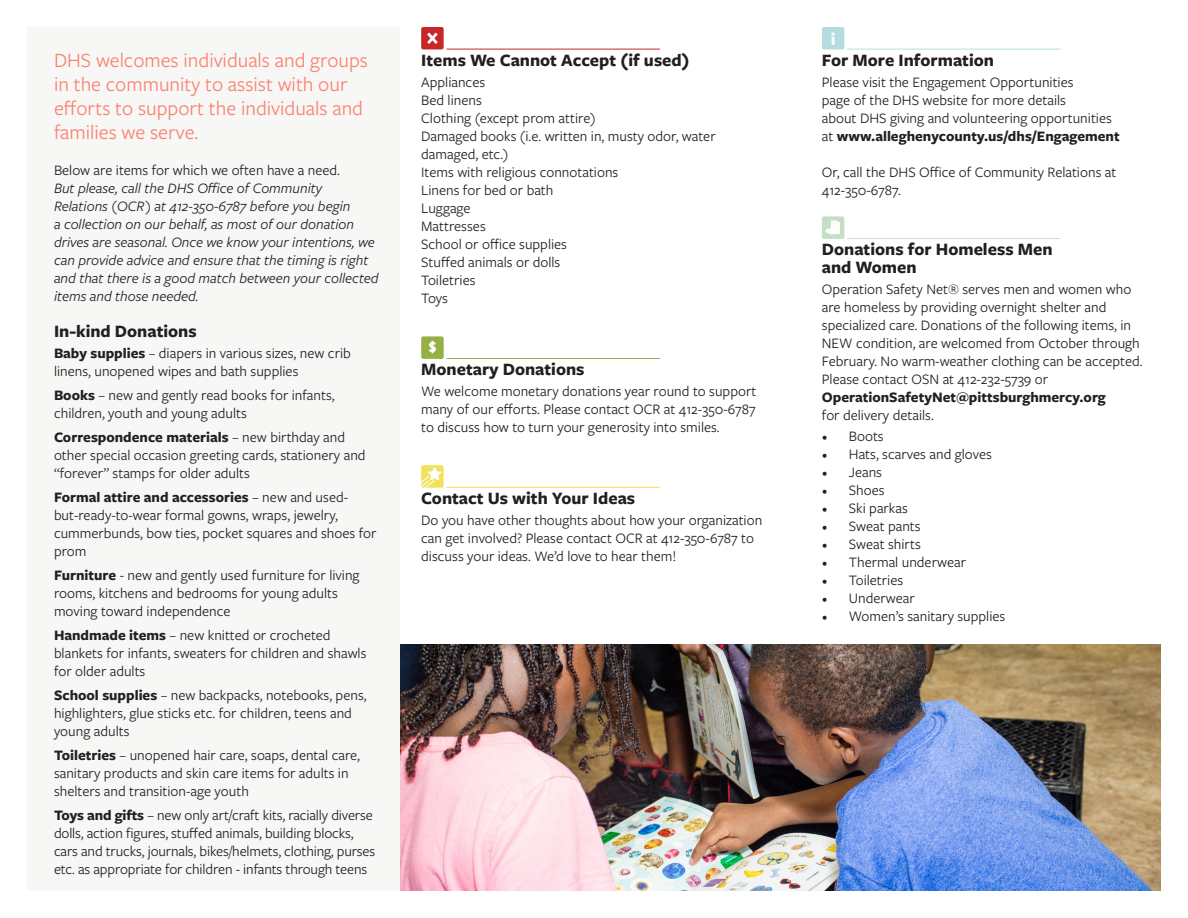
<style>
.page{position:relative;width:1188px;height:918px;background:#fff}
.page>*{position:absolute;margin:0;border:0;box-sizing:border-box;transform-origin:0 0}
.t1{font:21px/24px "Freight Sans Pro";color:#fa8270}
.t2{font:700 18px "Freight Sans Pro";color:#231f20}
.t3{font:700 18px "Freight Sans Pro";color:#fff}
.t4{font:15px/18px "Freight Sans Pro";color:#231f20}
.t5{font:italic 15px/18px "Freight Sans Pro";color:#231f20}
.t6{font:700 15px/18px "Freight Sans Pro";color:#231f20}
.t7{font:13.8px "Museo Sans 900";color:#fff}
.s1{font-weight:700}
.s2{font-weight:400}
.s3{font-family:"Minion Pro"}
</style>
<div class="page">
<img style="left:400px;top:645px;width:760px;height:246px">
<div style="left:27px;top:27px;width:373px;height:864px;background:#f7f7f6"></div>
<div style="left:421px;top:27px;width:23px;height:22px;background:#c82628;border-radius:2px"></div>
<div style="left:822px;top:27px;width:22px;height:22px;background:#b5dddf;border-radius:2px"></div>
<div style="left:822px;top:216px;width:22px;height:23px;background:#c4dfc6;border-radius:2px"></div>
<div style="left:421px;top:336px;width:23px;height:23px;background:#95b145;border-radius:2px"></div>
<svg style="left:427px;top:33px;width:11px;height:11px"></svg>
<hr style="left:447px;top:49px;width:213px;height:1px;background:#c82628">
<hr style="left:847px;top:49px;width:214px;height:1px;background:#b5dddf">
<hr style="left:847px;top:238px;width:214px;height:1px;background:#c4dfc6">
<hr style="left:447px;top:358px;width:213px;height:1px;background:#95b145">
<hr style="left:447px;top:487px;width:213px;height:1px;background:#f3e15d">
<svg style="left:421px;top:465px;width:23px;height:23px"></svg>
<svg style="left:826px;top:221px;width:14px;height:13px"></svg>
<p class="t1" style="left:54px;top:48px;width:316px">DHS welcomes individuals and groups in the community to assist with our efforts to support the individuals and families we serve.</p>
<p class="t4" style="left:54px;top:161px;width:288px">Below are items for which we often have a need.</p>
<p class="t5" style="left:54px;top:179px;width:326px">But please, call the DHS Office of Community Relations (OCR) at 412-350-6787 before you begin<br>a collection on our behalf, as most of our donation drives are seasonal. Once we know your intentions, we can provide advice and ensure that the timing is right and that there is a good match between your collected items and those needed.</p>
<p class="t2" style="left:54px;top:319px;width:144px">In-kind Donations</p>
<p class="t4" style="left:54px;top:344px;width:298px"><span class="s1">Baby supplies</span> – diapers in various sizes, new crib linens, unopened wipes and bath supplies</p>
<p class="t4" style="left:54px;top:386px;width:282px"><span class="s1">Books</span> – new and gently read books for infants, children, youth and young adults</p>
<p class="t4" style="left:54px;top:428px;width:313px"><span class="s1">Correspondence materials</span> – new birthday and other special occasion greeting cards, stationery and “forever” stamps for older adults</p>
<p class="t4" style="left:54px;top:488px;width:324px"><span class="s1">Formal attire and accessories</span> – new and used&shy;but-ready-to-wear formal gowns, wraps, jewelry, cummerbunds, bow ties, pocket squares and shoes for prom</p>
<p class="t4" style="left:54px;top:566px;width:307px"><span class="s1">Furniture</span> - new and gently used furniture for living rooms, kitchens and bedrooms for young adults moving toward independence</p>
<p class="t4" style="left:54px;top:626px;width:314px"><span class="s1">Handmade items</span> – new knitted or crocheted blankets for infants, sweaters for children and shawls for older adults</p>
<p class="t4" style="left:54px;top:686px;width:314px"><span class="s1">School supplies</span> – new backpacks, notebooks, pens, highlighters, glue sticks etc. for children, teens and young adults</p>
<p class="t4" style="left:54px;top:746px;width:308px"><span class="s1">Toiletries</span> – unopened hair care, soaps, dental care, sanitary products and skin care items for adults in shelters and transition-age youth</p>
<p class="t4" style="left:54px;top:806px;width:323px"><span class="s1">Toys and gifts</span> – new only art/craft kits, racially diverse dolls, action figures, stuffed animals, building blocks, cars and trucks, journals, bikes/helmets, clothing, purses etc. as appropriate for children - infants through teens</p>
<p class="t2" style="left:421px;top:47px;width:270px">Items We Cannot Accept (if used)</p>
<p class="t4" style="left:421px;top:72px;width:66px">Appliances</p>
<p class="t4" style="left:421px;top:90px;width:62px">Bed linens</p>
<p class="t4" style="left:421px;top:108px;width:176px">Clothing (except prom attire)</p>
<p class="t4" style="left:421px;top:126px;width:296px">Damaged books (i.e. written in, musty odor, water damaged, etc.)</p>
<p class="t4" style="left:421px;top:162px;width:199px">Items with religious connotations</p>
<p class="t4" style="left:421px;top:180px;width:134px">Linens for bed or bath</p>
<p class="t4" style="left:421px;top:198px;width:51px">Luggage</p>
<p class="t4" style="left:421px;top:216px;width:66px">Mattresses</p>
<p class="t4" style="left:421px;top:234px;width:147px">School or office supplies</p>
<p class="t4" style="left:421px;top:252px;width:141px">Stuffed animals or dolls</p>
<p class="t4" style="left:421px;top:270px;width:56px">Toiletries</p>
<p class="t4" style="left:421px;top:288px;width:28px">Toys</p>
<p class="t7" style="left:428px;top:340px;width:10px">$</p>
<p class="t2" style="left:421px;top:356px;width:165px">Monetary Donations</p>
<p class="t4" style="left:421px;top:381px;width:337px;text-align:justify">We welcome monetary donations year round to support many of our efforts. Please contact OCR at 412-350-6787 to discuss how to turn your generosity into smiles.</p>
<p class="t2" style="left:421px;top:485px;width:215px">Contact Us with Your Ideas</p>
<p class="t4" style="left:421px;top:510px;width:343px">Do you have other thoughts about how your organization can get involved? Please contact OCR at 412-350-6787 to discuss your ideas. We’d love to hear them!</p>
<p class="t3" style="left:831px;top:27px;width:6px">i</p>
<p class="t2" style="left:822px;top:48px;width:174px">For More Information</p>
<p class="t4" style="left:822px;top:72px;width:253px">Please visit the Engagement Opportunities</p>
<p class="t4" style="left:822px;top:90px;width:246px">page of the DHS website for more details</p>
<p class="t4" style="left:822px;top:108px;width:292px">about DHS giving and volunteering opportunities</p>
<p class="t6" style="left:822px;top:126px;width:299px"><span class="s2">at</span> www.alleghenycounty.us/dhs/Engagement</p>
<p class="t4" style="left:822px;top:162px;width:296px">Or, call the DHS Office of Community Relations at</p>
<p class="t4" style="left:822px;top:180px;width:80px">412-350-6787.</p>
<p class="t2" style="left:822px;top:237px;width:232px">Donations for Homeless Men</p>
<p class="t2" style="left:822px;top:255px;width:96px">and Women</p>
<p class="t4" style="left:822px;top:279px;width:322px">Operation Safety Net® serves men and women who are homeless by providing overnight shelter and specialized care. Donations of the following items, in NEW condition, are welcomed from October through February. No warm-weather clothing can be accepted.</p>
<p class="t6" style="left:822px;top:369px;width:285px"><span class="s2">Please contact OSN at 412-232-5739 or<br></span>OperationSafetyNet@pittsburghmercy.org</p>
<p class="t4" style="left:822px;top:405px;width:113px">for delivery details.</p>
<p class="t4" style="left:822px;top:426px;width:63px"><span class="s3">•</span> Boots</p>
<p class="t4" style="left:822px;top:444px;width:172px"><span class="s3">•</span> Hats, scarves and gloves</p>
<p class="t4" style="left:822px;top:462px;width:62px"><span class="s3">•</span> Jeans</p>
<p class="t4" style="left:822px;top:480px;width:64px"><span class="s3">•</span> Shoes</p>
<p class="t4" style="left:822px;top:498px;width:87px"><span class="s3">•</span> Ski parkas</p>
<p class="t4" style="left:822px;top:516px;width:100px"><span class="s3">•</span> Sweat pants</p>
<p class="t4" style="left:822px;top:534px;width:101px"><span class="s3">•</span> Sweat shirts</p>
<p class="t4" style="left:822px;top:552px;width:146px"><span class="s3">•</span> Thermal underwear</p>
<p class="t4" style="left:822px;top:570px;width:83px"><span class="s3">•</span> Toiletries</p>
<p class="t4" style="left:822px;top:588px;width:94px"><span class="s3">•</span> Underwear</p>
<p class="t4" style="left:822px;top:606px;width:185px"><span class="s3">•</span> Women’s sanitary supplies</p>
</div>
